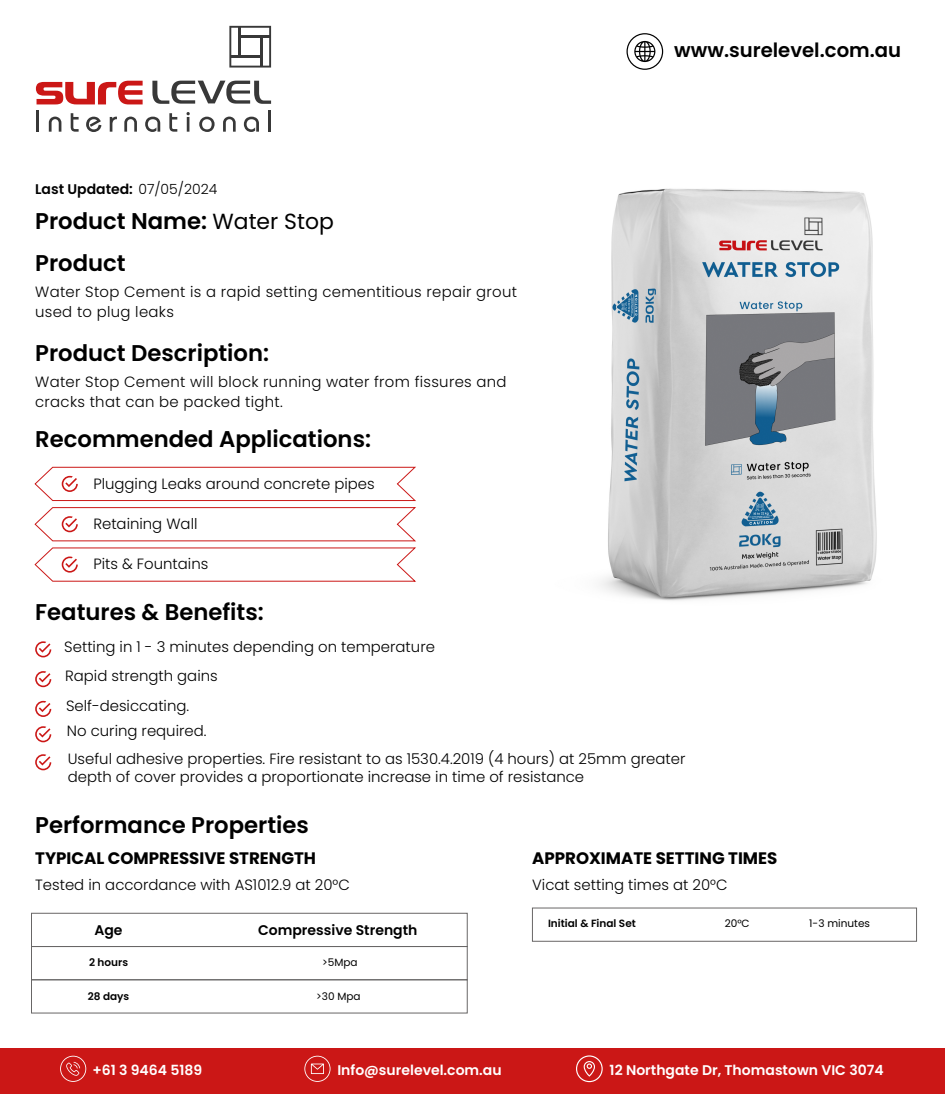
<style>
.page{position:relative;width:945px;height:1094px;background:#fff}
.page>*{position:absolute;margin:0;border:0;box-sizing:border-box;transform-origin:0 0}
.t1{font:600 22.75px "Poppins";color:#000}
.t2{font:600 19.6px "Poppins";color:#000}
.t3{font:700 16.62px "Poppins";color:#000}
.t4{font:300 14.88px/29.8px "Poppins";color:#000}
.t5{font:300 14.88px/19.6px "Poppins";letter-spacing:.02em;color:#000}
.t6{font:600 14px "Poppins";color:#fff}
.t7{font:600 14px "Poppins";color:#000}
.t8{font:600 10.5px "Poppins";color:#000}
.t9{font:10.5px "Poppins";color:#000}
.s1{font-weight:300}
.s2{font-weight:400;font-size:21.88px}
</style>
<div class="page">
<img style="left:600px;top:188px;width:277px;height:413px">
<svg style="left:36px;top:81px;width:107px;height:23px"></svg>
<svg style="left:152px;top:81px;width:119px;height:23px"></svg>
<hr style="left:36px;top:110px;width:3px;height:22px;background:#383838">
<svg style="left:49px;top:117px;width:12px;height:15px"></svg>
<svg style="left:71px;top:113px;width:8px;height:19px"></svg>
<svg style="left:86px;top:117px;width:15px;height:15px"></svg>
<svg style="left:110px;top:117px;width:7px;height:15px"></svg>
<svg style="left:124px;top:117px;width:13px;height:15px"></svg>
<svg style="left:145px;top:117px;width:15px;height:15px"></svg>
<svg style="left:169px;top:113px;width:8px;height:19px"></svg>
<svg style="left:187px;top:112px;width:3px;height:20px"></svg>
<svg style="left:199px;top:117px;width:16px;height:15px"></svg>
<svg style="left:223px;top:117px;width:13px;height:15px"></svg>
<svg style="left:244px;top:117px;width:15px;height:15px"></svg>
<hr style="left:268px;top:110px;width:3px;height:22px;background:#383838">
<svg style="left:229px;top:26px;width:42px;height:42px"></svg>
<hr style="left:239px;top:27px;width:2px;height:29px;background:#383838">
<hr style="left:240px;top:35px;width:30px;height:2px;background:#383838">
<hr style="left:260px;top:36px;width:2px;height:31px;background:#383838">
<hr style="left:231px;top:55px;width:30px;height:2px;background:#383838">
<svg style="left:34px;top:466px;width:382px;height:116px"></svg>
<svg style="left:35px;top:641px;width:16px;height:16px"></svg>
<svg style="left:35px;top:671px;width:16px;height:16px"></svg>
<svg style="left:35px;top:701px;width:16px;height:16px"></svg>
<svg style="left:35px;top:726px;width:16px;height:16px"></svg>
<svg style="left:35px;top:754px;width:16px;height:16px"></svg>
<div style="left:31px;top:913px;width:437px;height:34px;border:1px solid #686666"></div>
<div style="left:31px;top:946px;width:437px;height:34px;border:1px solid #686666"></div>
<div style="left:31px;top:979px;width:437px;height:34px;border:1px solid #686666"></div>
<div style="left:532px;top:907px;width:385px;height:35px;border:1px solid #686666"></div>
<div style="left:0;top:1048px;width:945px;height:46px;background:#cb1716"></div>
<svg style="left:304px;top:1055px;width:27px;height:27px"></svg>
<svg style="left:60px;top:1055px;width:26px;height:27px"></svg>
<svg style="left:576px;top:1055px;width:27px;height:27px"></svg>
<svg style="left:627px;top:33px;width:36px;height:37px"></svg>
<p class="t7" style="left:35px;top:181px;width:184px">Last Updated: <span class="s1">07/05/2024</span></p>
<h1 class="t1" style="left:35px;top:208px;width:300px">Product Name: <span class="s2">Water Stop</span></h1>
<h1 class="t1" style="left:35px;top:249px;width:92px">Product</h1>
<p class="t5" style="left:35px;top:282px;width:483px">Water Stop Cement is a rapid setting cementitious repair grout used to plug leaks</p>
<h1 class="t1" style="left:35px;top:340px;width:236px">Product Description:</h1>
<p class="t5" style="left:35px;top:372px;width:473px">Water Stop Cement will block running water from fissures and cracks that can be packed tight.</p>
<h1 class="t1" style="left:35px;top:426px;width:337px">Recommended Applications:</h1>
<p class="t4" style="left:93px;top:468px;width:283px">Plugging Leaks around concrete pipes</p>
<p class="t4" style="left:93px;top:509px;width:106px">Retaining Wall</p>
<p class="t4" style="left:93px;top:549px;width:116px">Pits &amp; Fountains</p>
<h1 class="t1" style="left:35px;top:599px;width:230px">Features &amp; Benefits:</h1>
<p class="t4" style="left:64px;top:631px;width:372px">Setting in 1 - 3 minutes depending on temperature<br>Rapid strength gains</p>
<h2 class="t2" style="left:674px;top:39px;width:228px">www.surelevel.com.au</h2>
<p class="t4" style="left:66px;top:693px;width:142px;line-height:25.4px">Self-desiccating.<br>No curing required.</p>
<p class="t4" style="left:68px;top:750px;width:619px;line-height:17.8px">Useful adhesive properties. Fire resistant to as 1530.4.2019 (4 hours) at 25mm greater depth of cover provides a proportionate increase in time of resistance</p>
<h1 class="t1" style="left:35px;top:811px;width:275px">Performance Properties</h1>
<p class="t3" style="left:35px;top:849px;width:282px">TYPICAL COMPRESSIVE STRENGTH</p>
<p class="t4" style="left:35px;top:870px;width:316px">Tested in accordance with AS1012.9 at 20°C</p>
<p class="t7" style="left:94px;top:922px;width:30px">Age</p>
<p class="t8" style="left:89px;top:956px;width:41px">2 hours</p>
<p class="t8" style="left:88px;top:990px;width:43px">28 days</p>
<p class="t7" style="left:258px;top:922px;width:161px">Compressive Strength</p>
<p class="t9" style="left:322px;top:956px;width:37px">&gt;5Mpa</p>
<p class="t9" style="left:316px;top:990px;width:46px">&gt;30 Mpa</p>
<p class="t3" style="left:532px;top:849px;width:247px">APPROXIMATE SETTING TIMES</p>
<p class="t4" style="left:532px;top:870px;width:197px">Vicat setting times at 20°C</p>
<p class="t8" style="left:548px;top:917px;width:89px">Initial &amp; Final Set</p>
<p class="t9" style="left:725px;top:917px;width:27px">20°C</p>
<p class="t9" style="left:809px;top:917px;width:62px">1-3 minutes</p>
<p class="t6" style="left:92px;top:1062px;width:111px">+61 3 9464 5189</p>
<p class="t6" style="left:337px;top:1062px;width:166px">Info@surelevel.com.au</p>
<p class="t6" style="left:610px;top:1062px;width:276px">12 Northgate Dr, Thomastown VIC 3074</p>
</div>
